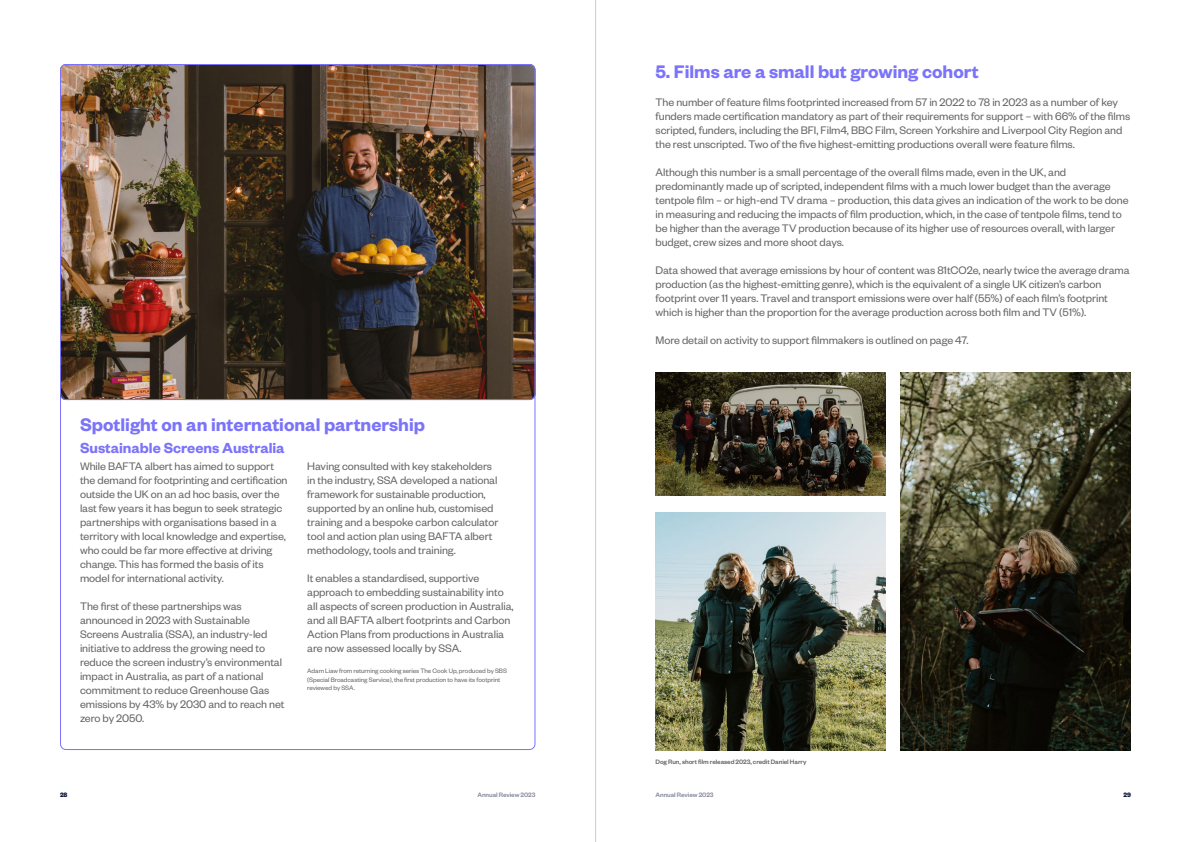
<style>
.page{position:relative;width:1191px;height:842px;background:#fff}
.page>*{position:absolute;margin:0;border:0;box-sizing:border-box;transform-origin:0 0}
.t1{font:600 20px "Founders Grotesk";color:#7b73fa}
.t2{font:600 16px "Founders Grotesk";color:#7b73fa}
.t3{font:12px/14px "Founders Grotesk";letter-spacing:-.005em;color:#666}
.t4{font:7px/8.4px "Founders Grotesk";letter-spacing:-.005em;color:#666}
.t5{font:500 7px "Founders Grotesk";letter-spacing:-.01em;color:#666}
.t6{font:500 7px "Founders Grotesk";letter-spacing:-.01em;color:#86899d}
.t7{font:700 7px "Founders Grotesk";color:#0d133b}
</style>
<div class="page">
<hr style="left:595px;top:0;width:1px;height:842px;background:#ccc">
<img style="left:901px;top:372px;width:230px;height:378px">
<img style="left:655px;top:372px;width:230px;height:123px">
<img style="left:655px;top:512px;width:230px;height:238px">
<img style="left:60px;top:64px;width:475px;height:336px">
<div style="left:60px;top:64px;width:475px;height:336px;border:1px solid #7b73fa;border-radius:6px"></div>
<h1 class="t1" style="left:80px;top:412px;width:346px">Spotlight on an international partnership</h1>
<h2 class="t2" style="left:80px;top:437px;width:206px">Sustainable Screens Australia</h2>
<p class="t3" style="left:80px;top:459px;width:209px">While BAFTA albert has aimed to support the demand for footprinting and certification outside the UK on an ad hoc basis, over the last few years it has begun to seek strategic partnerships with organisations based in a territory with local knowledge and expertise, who could be far more effective at driving change. This has formed the basis of its model for international activity.</p>
<p class="t3" style="left:80px;top:599px;width:206px">The first of these partnerships was announced in 2023 with Sustainable Screens Australia (SSA), an industry-led initiative to address the growing need to reduce the screen industry’s environmental impact in Australia, as part of a national commitment to reduce Greenhouse Gas emissions by 43% by 2030 and to reach net zero by 2050.</p>
<p class="t3" style="left:307px;top:459px;width:193px">Having consulted with key stakeholders in the industry, SSA developed a national framework for sustainable production, supported by an online hub, customised training and a bespoke carbon calculator tool and action plan using BAFTA albert methodology, tools and training.</p>
<p class="t3" style="left:307px;top:571px;width:208px">It enables a standardised, supportive approach to embedding sustainability into all aspects of screen production in Australia, and all BAFTA albert footprints and Carbon Action Plans from productions in Australia are now assessed locally by SSA.</p>
<p class="t4" style="left:307px;top:667px;width:201px">Adam Liaw from returning cooking series The Cook Up, produced by SBS (Special Broadcasting Service), the first production to have its footprint reviewed by SSA.</p>
<h1 class="t1" style="left:655px;top:59px;width:325px">5. Films are a small but growing cohort</h1>
<p class="t3" style="left:655px;top:95px;width:476px">The number of feature films footprinted increased from 57 in 2022 to 78 in 2023 as a number of key funders made certification mandatory as part of their requirements for support – with 66% of the films scripted, funders, including the BFI, Film4, BBC Film, Screen Yorkshire and Liverpool City Region and the rest unscripted. Two of the five highest-emitting productions overall were feature films.</p>
<p class="t3" style="left:655px;top:165px;width:474px">Although this number is a small percentage of the overall films made, even in the UK, and predominantly made up of scripted, independent films with a much lower budget than the average tentpole film – or high-end TV drama – production, this data gives an indication of the work to be done in measuring and reducing the impacts of film production, which, in the case of tentpole films, tend to be higher than the average TV production because of its higher use of resources overall, with larger budget, crew sizes and more shoot days.</p>
<p class="t3" style="left:655px;top:263px;width:475px">Data showed that average emissions by hour of content was 81tCO2e, nearly twice the average drama production (as the highest-emitting genre), which is the equivalent of a single UK citizen’s carbon footprint over 11 years. Travel and transport emissions were over half (55%) of each film’s footprint which is higher than the proportion for the average production across both film and TV (51%).</p>
<p class="t3" style="left:655px;top:333px;width:315px">More detail on activity to support filmmakers is outlined on page 47.</p>
<p class="t5" style="left:655px;top:757px;width:152px">Dog Run, short film released 2023, credit Daniel Harry</p>
<p class="t7" style="left:60px;top:790px;width:9px">28</p>
<p class="t6" style="left:477px;top:790px;width:60px">Annual Review 2023</p>
<p class="t6" style="left:655px;top:790px;width:60px">Annual Review 2023</p>
<p class="t7" style="left:1123px;top:790px;width:9px">29</p>
</div>
